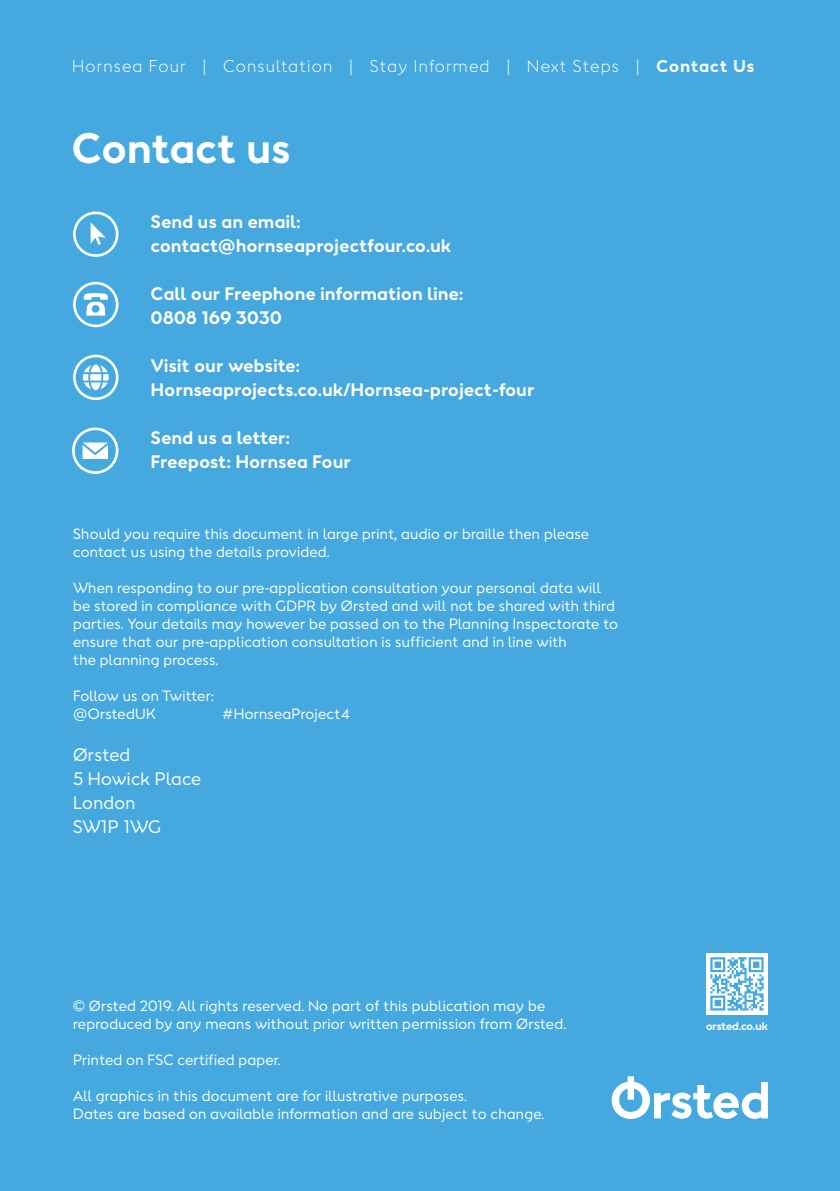
<style>
.page{position:relative;width:840px;height:1191px;background:#fff}
.page>*{position:absolute;margin:0;border:0;box-sizing:border-box;transform-origin:0 0}
.t1{font:700 40px "Orsted Sans";letter-spacing:.02em;color:#fff}
.t2{font:700 17px/24px "Orsted Sans";letter-spacing:.03em;color:#fff}
.t3{font:17px/24px "Orsted Sans";letter-spacing:.02em;color:#fff}
.t4{font:300 16px "Orsted Sans";letter-spacing:.075em;color:#fff}
.t5{font:14px/18px "Orsted Sans";letter-spacing:.02em;color:#fff}
.t6{font:700 10.6px "Orsted Sans";letter-spacing:-.005em;color:#fff}
.s1{font-weight:700}
</style>
<div class="page">
<div style="left:0;top:0;width:839px;height:1191px;background:#45a9e0"></div>
<svg style="left:73px;top:282px;width:45px;height:45px"></svg>
<svg style="left:72px;top:427px;width:46px;height:47px"></svg>
<svg style="left:73px;top:355px;width:45px;height:45px"></svg>
<svg style="left:73px;top:211px;width:45px;height:46px"></svg>
<svg style="left:611px;top:1076px;width:156px;height:43px"></svg>
<div style="left:705px;top:953px;width:62px;height:61px;background:#fff"></div>
<svg style="left:710px;top:957px;width:53px;height:53px"></svg>
<p class="t4" style="left:72px;top:56px;width:683px">Hornsea Four | Consultation | Stay Informed | Next Steps | <span class="s1">Contact Us</span></p>
<h1 class="t1" style="left:72px;top:121px;width:219px">Contact us</h1>
<p class="t2" style="left:151px;top:210px;width:301px">Send us an email: contact@hornseaprojectfour.co.uk</p>
<p class="t2" style="left:151px;top:282px;width:313px">Call our Freephone information line:<br>0808 169 3030</p>
<p class="t2" style="left:151px;top:354px;width:384px">Visit our website:<br>Hornseaprojects.co.uk/Hornsea-project-four</p>
<p class="t2" style="left:151px;top:426px;width:201px">Send us a letter:<br>Freepost: Hornsea Four</p>
<p class="t5" style="left:73px;top:524px;width:517px">Should you require this document in large print, audio or braille then please contact us using the details provided.</p>
<p class="t5" style="left:73px;top:578px;width:546px">When responding to our pre-application consultation your personal data will be stored in compliance with GDPR by Ørsted and will not be shared with third parties. Your details may however be passed on to the Planning Inspectorate to ensure that our pre-application consultation is sufficient and in line with<br>the planning process.</p>
<p class="t5" style="left:73px;top:686px;width:142px">Follow us on Twitter: @OrstedUK</p>
<p class="t5" style="left:222px;top:704px;width:128px">#HornseaProject4</p>
<p class="t3" style="left:73px;top:742px;width:129px">Ørsted<br>5 Howick Place<br>London<br>SW1P 1WG</p>
<p class="t5" style="left:73px;top:996px;width:494px">© Ørsted 2019. All rights reserved. No part of this publication may be reproduced by any means without prior written permission from Ørsted.</p>
<p class="t5" style="left:73px;top:1050px;width:209px">Printed on FSC certified paper.</p>
<p class="t5" style="left:73px;top:1086px;width:472px">All graphics in this document are for illustrative purposes.<br>Dates are based on available information and are subject to change.</p>
<p class="t6" style="left:705px;top:1018px;width:63px">orsted.co.uk</p>
</div>
